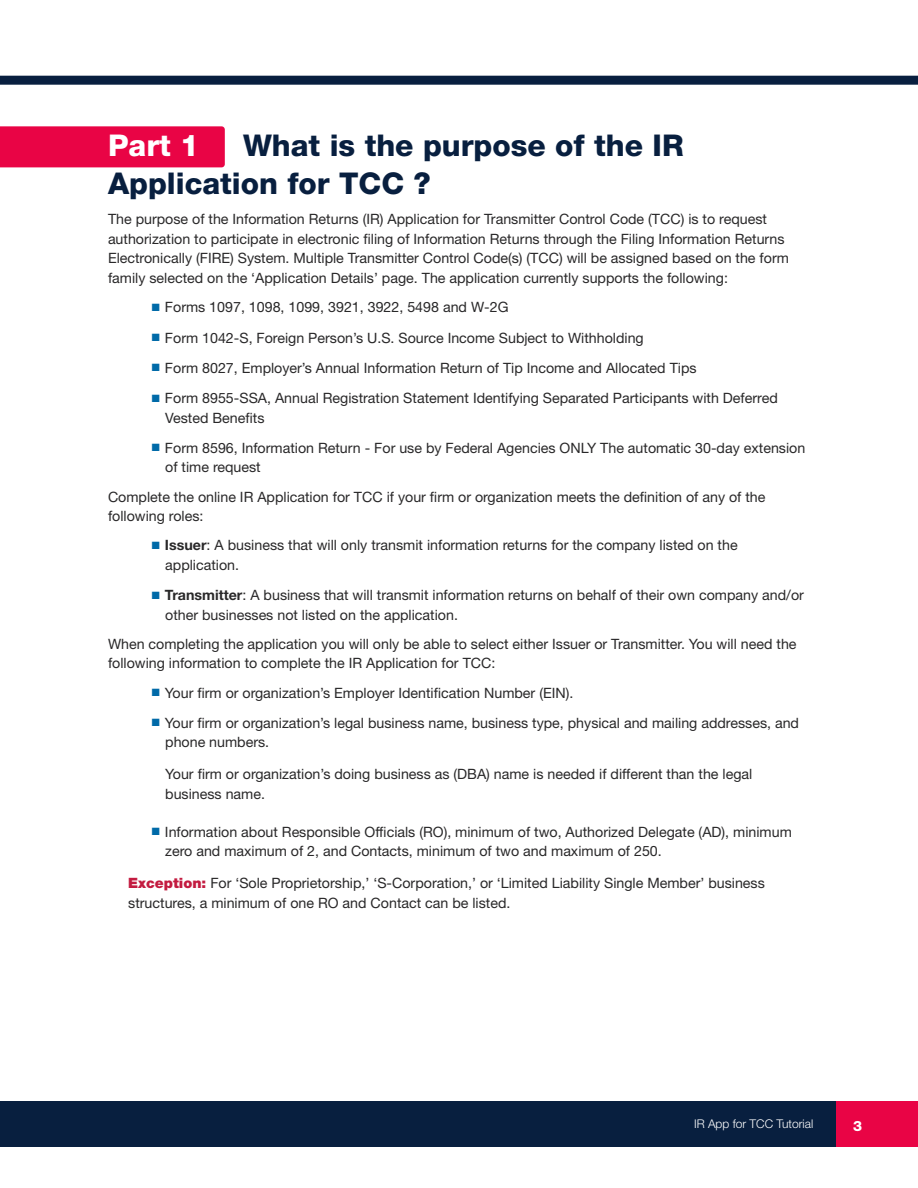
<style>
.page{position:relative;width:918px;height:1188px;background:#fff}
.page>*{position:absolute;margin:0;border:0;box-sizing:border-box;transform-origin:0 0}
.X_-h3_heading{font:800 30px/37.5px "Helvetica Neue LT Std";color:#081f3f}
.X_-h3_heading-2{font:800 30px "Helvetica Neue LT Std";color:#fff}
.bullets{font:14.25px/19.5px "Helvetica Neue LT Std";color:#292829}
.body{font:14.25px/19.5px "Helvetica Neue LT Std";color:#292829}
.body_Exception_note{font:14.25px/19.5px "Helvetica Neue LT Std";color:#292829}
.body_note{font:14.25px/19.5px "Helvetica Neue LT Std";color:#292829}
.t1{font:800 14.25px "Helvetica Neue LT Std";color:#fff}
.t2{font:300 12px "Helvetica Neue LT Std";color:#fff}
.s1{color:#006aa8}
.s2{font-weight:700}
.s3{font-weight:900;color:#c31b40}
</style>
<div class="page">
<div style="left:0;top:76px;width:918px;height:9px;background:#081f3f"></div>
<div style="left:0;top:1101px;width:864px;height:46px;background:#081f3f"></div>
<div style="left:836px;top:1101px;width:82px;height:46px;background:#e90445"></div>
<div style="left:0;top:126px;width:225px;height:41px;background:#e90445"></div>
<h3 class="X_-h3_heading" style="left:108px;top:127px;width:577px;text-indent:135px">What is the purpose of the IR<br>Application for TCC ?</h3>
<p class="body" style="left:108px;top:209px;width:682px">The purpose of the Information Returns (IR) Application for Transmitter Control Code (TCC) is to request authorization to participate in electronic filing of Information Returns through the Filing Information Returns Electronically (FIRE) System. Multiple Transmitter Control Code(s) (TCC) will be assigned based on the form family selected on the ‘Application Details’ page. The application currently supports the following:</p>
<p class="bullets" style="left:152px;top:297px;width:358px"><span class="s1">■</span> Forms 1097, 1098, 1099, 3921, 3922, 5498 and W-2G</p>
<p class="bullets" style="left:152px;top:328px;width:494px"><span class="s1">■</span> Form 1042-S, Foreign Person’s U.S. Source Income Subject to Withholding</p>
<p class="bullets" style="left:152px;top:358px;width:546px"><span class="s1">■</span> Form 8027, Employer’s Annual Information Return of Tip Income and Allocated Tips</p>
<p class="bullets" style="left:165px;top:388px;width:614px;text-indent:-14px"><span class="s1">■</span> Form 8955-SSA, Annual Registration Statement Identifying Separated Participants with Deferred<br>Vested Benefits</p>
<p class="bullets" style="left:165px;top:438px;width:642px;text-indent:-14px"><span class="s1">■</span> Form 8596, Information Return - For use by Federal Agencies ONLY The automatic 30-day extension of time request</p>
<p class="body" style="left:108px;top:487px;width:659px">Complete the online IR Application for TCC if your firm or organization meets the definition of any of the following roles:</p>
<p class="bullets" style="left:165px;top:535px;width:574px;text-indent:-14px"><span class="s1">■</span> <span class="s2">Issuer</span>: A business that will only transmit information returns for the company listed on the application.</p>
<p class="bullets" style="left:165px;top:585px;width:640px;text-indent:-14px"><span class="s1">■</span> <span class="s2">Transmitter</span>: A business that will transmit information returns on behalf of their own company and/or other businesses not listed on the application.</p>
<p class="body" style="left:108px;top:634px;width:690px">When completing the application you will only be able to select either Issuer or Transmitter. You will need the following information to complete the IR Application for TCC:</p>
<p class="bullets" style="left:152px;top:683px;width:423px"><span class="s1">■</span> Your firm or organization’s Employer Identification Number (EIN).</p>
<p class="bullets" style="left:165px;top:713px;width:635px;text-indent:-14px"><span class="s1">■</span> Your firm or organization’s legal business name, business type, physical and mailing addresses, and phone numbers.</p>
<p class="body_note" style="left:165px;top:764px;width:589px">Your firm or organization’s doing business as (DBA) name is needed if different than the legal business name.</p>
<p class="bullets" style="left:165px;top:822px;width:628px;text-indent:-14px"><span class="s1">■</span> Information about Responsible Officials (RO), minimum of two, Authorized Delegate (AD), minimum zero and maximum of 2, and Contacts, minimum of two and maximum of 250.</p>
<p class="body_Exception_note" style="left:128px;top:873px;width:638px"><span class="s3">Exception:</span> For ‘Sole Proprietorship,’ ‘S-Corporation,’ or ‘Limited Liability Single Member’ business structures, a minimum of one RO and Contact can be listed.</p>
<h3 class="X_-h3_heading-2" style="left:108px;top:128px;width:93px">Part 1</h3>
<p class="t2" style="left:694px;top:1116px;width:121px">IR App for TCC Tutorial</p>
<p class="t1" style="left:853px;top:1118px;width:10px">3</p>
</div>
